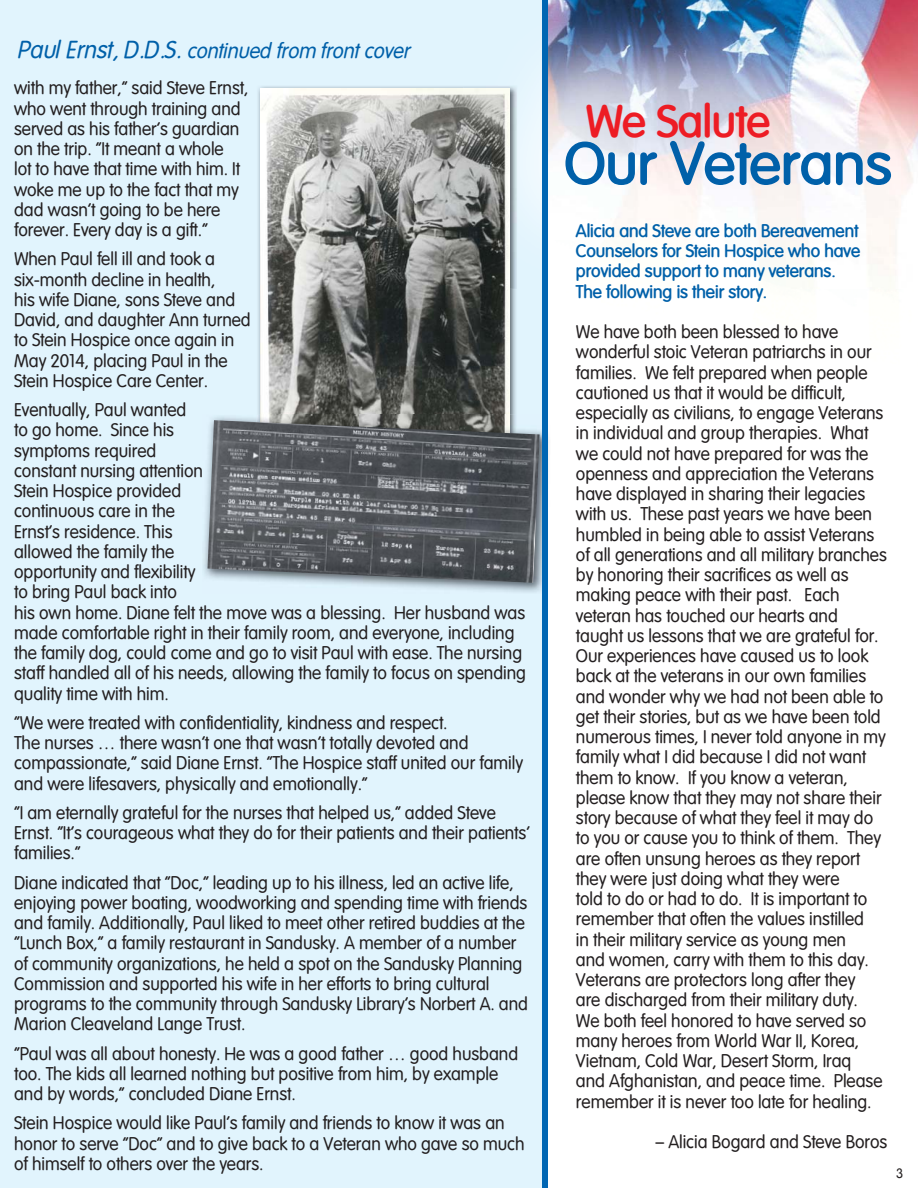
<style>
.page{position:relative;width:918px;height:1188px;background:#fff}
.page>*{position:absolute;margin:0;border:0;box-sizing:border-box;transform-origin:0 0}
.t1{font:700 60px "Vogel";color:#0060a9}
.t2{font:700 45px "Vogel";color:#ed1c24}
.t3{font:italic 21px "Vogel";color:#0060a9}
.t4{font:18px/20.2px "Vogel Normal";color:#231f20}
.t5{font:700 18px/20.2px "Vogel";color:#0060a9}
.t6{font:13.5px "Vogel Normal";color:#231f20}
.s1{font-size:24px}
</style>
<div class="page">
<div style="left:0;top:0;width:548px;height:1188px;background:#e1f4fd"></div>
<img style="left:786px;top:0;width:132px;height:289px">
<img style="left:519px;top:0;width:267px;height:260px">
<img style="left:258px;top:86px;width:258px;height:329px">
<img style="left:463px;top:86px;width:54px;height:203px">
<img style="left:260px;top:89px;width:250px;height:326px">
<img style="left:203px;top:415px;width:346px;height:177px">
<img style="left:208px;top:420px;width:332px;height:163px">
<div style="left:542px;top:0;width:6px;height:1188px;background:#0066b3"></div>
<p class="t3" style="left:18px;top:38px;width:394px"><span class="s1">Paul Ernst, D.D.S.</span> continued from front cover</p>
<p class="t4" style="left:14px;top:78px;width:236px">with my father,” said Steve Ernst, who went through training and served as his father’s guardian on the trip. “It meant a whole<br>lot to have that time with him. It woke me up to the fact that my dad wasn’t going to be here forever. Every day is a gift.”</p>
<p class="t4" style="left:14px;top:249px;width:238px">When Paul fell ill and took a six-month decline in health,<br>his wife Diane, sons Steve and<br>David, and daughter Ann turned to Stein Hospice once again in<br>May 2014, placing Paul in the<br>Stein Hospice Care Center.</p>
<p class="t4" style="left:14px;top:400px;width:513px">Eventually, Paul wanted<br>to go home. Since his<br>symptoms required<br>constant nursing attention<br>Stein Hospice provided<br>continuous care in the<br>Ernst’s residence. This<br>allowed the family the<br>opportunity and flexibility<br>to bring Paul back into<br>his own home. Diane felt the move was a blessing. Her husband was made comfortable right in their family room, and everyone, including the family dog, could come and go to visit Paul with ease. The nursing staff handled all of his needs, allowing the family to focus on spending quality time with him.</p>
<p class="t4" style="left:14px;top:712px;width:510px">“We were treated with confidentiality, kindness and respect.<br>The nurses … there wasn’t one that wasn’t totally devoted and compassionate,” said Diane Ernst. “The Hospice staff united our family and were lifesavers, physically and emotionally.”</p>
<p class="t4" style="left:14px;top:802px;width:517px">“I am eternally grateful for the nurses that helped us,” added Steve<br>Ernst. “It’s courageous what they do for their patients and their patients’ families.”</p>
<p class="t4" style="left:14px;top:872px;width:515px">Diane indicated that “Doc,” leading up to his illness, led an active life, enjoying power boating, woodworking and spending time with friends and family. Additionally, Paul liked to meet other retired buddies at the “Lunch Box,” a family restaurant in Sandusky. A member of a number of community organizations, he held a spot on the Sandusky Planning Commission and supported his wife in her efforts to bring cultural programs to the community through Sandusky Library’s Norbert A. and Marion Cleaveland Lange Trust.</p>
<p class="t4" style="left:14px;top:1043px;width:506px">“Paul was all about honesty. He was a good father … good husband too. The kids all learned nothing but positive from him, by example and by words,” concluded Diane Ernst.</p>
<p class="t4" style="left:14px;top:1113px;width:512px">Stein Hospice would like Paul’s family and friends to know it was an honor to serve “Doc” and to give back to a Veteran who gave so much of himself to others over the years.</p>
<h2 class="t2" style="left:586px;top:95px;width:186px">We Salute</h2>
<h1 class="t1" style="left:564px;top:129px;width:329px">Our Veterans</h1>
<p class="t5" style="left:576px;top:221px;width:286px">Alicia and Steve are both Bereavement Counselors for Stein Hospice who have provided support to many veterans.<br>The following is their story.</p>
<p class="t4" style="left:576px;top:322px;width:312px">We have both been blessed to have wonderful stoic Veteran patriarchs in our families. We felt prepared when people cautioned us that it would be difficult, especially as civilians, to engage Veterans in individual and group therapies. What we could not have prepared for was the openness and appreciation the Veterans have displayed in sharing their legacies with us. These past years we have been humbled in being able to assist Veterans of all generations and all military branches by honoring their sacrifices as well as making peace with their past. Each veteran has touched our hearts and taught us lessons that we are grateful for.<br>Our experiences have caused us to look back at the veterans in our own families and wonder why we had not been able to get their stories, but as we have been told numerous times, I never told anyone in my family what I did because I did not want them to know. If you know a veteran, please know that they may not share their story because of what they feel it may do to you or cause you to think of them. They are often unsung heroes as they report they were just doing what they were<br>told to do or had to do. It is important to remember that often the values instilled<br>in their military service as young men<br>and women, carry with them to this day.<br>Veterans are protectors long after they<br>are discharged from their military duty.<br>We both feel honored to have served so many heroes from World War II, Korea, Vietnam, Cold War, Desert Storm, Iraq<br>and Afghanistan, and peace time. Please remember it is never too late for healing.</p>
<p class="t4" style="left:655px;top:1132px;width:234px">– Alicia Bogard and Steve Boros</p>
<p class="t6" style="left:896px;top:1165px;width:9px">3</p>
</div>
